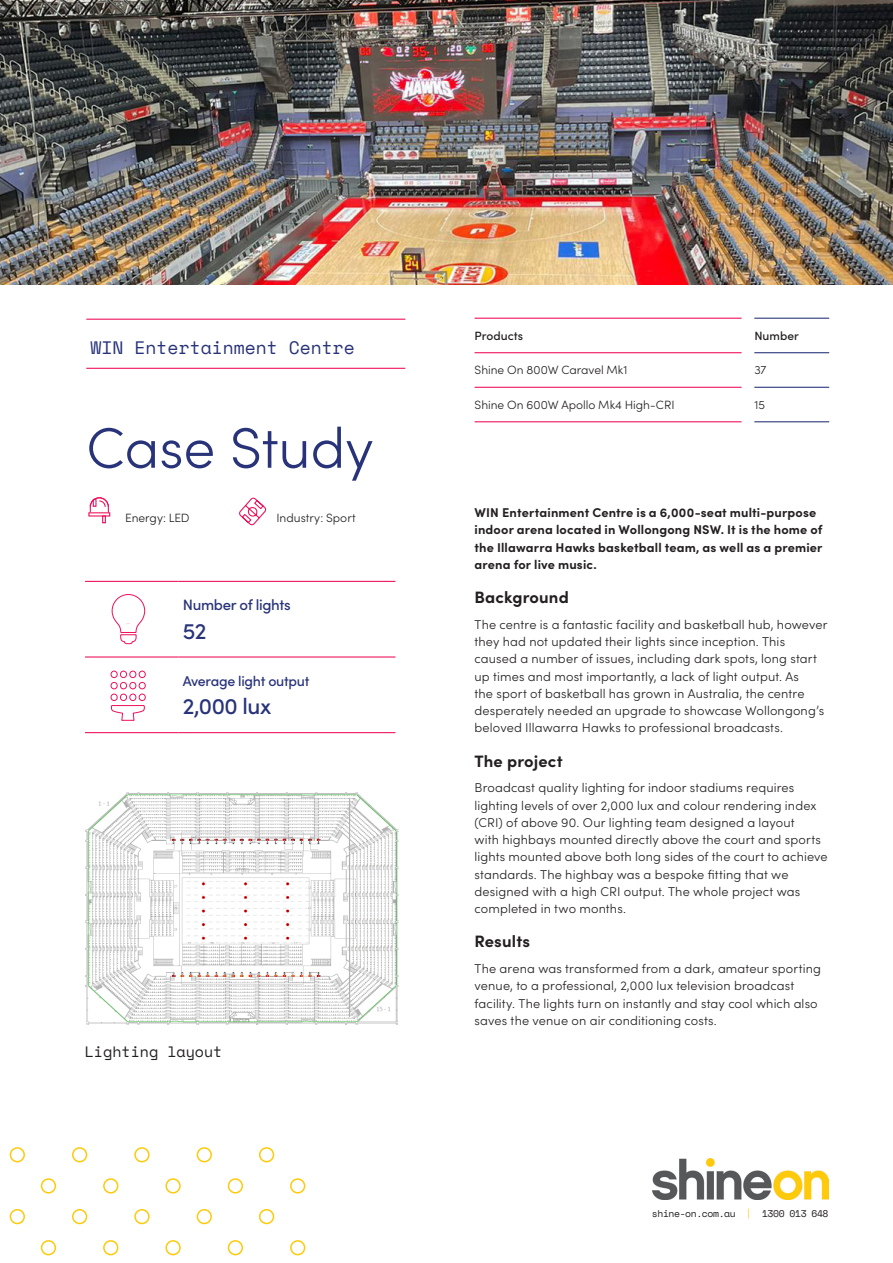
<style>
.page{position:relative;width:893px;height:1263px;background:#fff}
.page>*{position:absolute;margin:0;border:0;box-sizing:border-box;transform-origin:0 0}
.Main_Heading{font:300 57px "Sofia Pro";letter-spacing:-.005em;color:#283379}
.t1{font:500 22.5px "Sofia Pro";letter-spacing:-.02em;color:#283379}
.Anecdotes{font:18px "Space Mono";color:#283379}
.Subheading_2{font:700 16.5px "Sofia Pro";letter-spacing:.01em;color:#231f20}
.t2{font:500 15px "Sofia Pro";letter-spacing:-.02em;color:#283379}
.t3{font:15px "Space Mono";color:#231f20}
.t4{font:500 14.1px "Sofia Pro";letter-spacing:-.02em;color:#283379}
.Body{font:300 12.75px/17.2px "Sofia Pro";letter-spacing:.01em;color:#231f20}
.Subheading_2-2{font:700 12.75px/17.2px "Sofia Pro";letter-spacing:.01em;color:#231f20}
.Body-2{font:300 12px "Sofia Pro";color:#231f20}
.Body-3{font:500 12px "Sofia Pro";color:#231f20}
.Table_copy_2{font:500 12px "Sofia Pro";color:#231f20}
.Master_Page_Items{font:9.75px "Space Mono";letter-spacing:-.04em;color:#231f20}
.s1{color:#feca0a}
</style>
<div class="page">
<img style="left:0;top:0;width:893px;height:285px">
<hr style="left:86px;top:319px;width:319px;height:1px;background:#ee1059">
<hr style="left:86px;top:368px;width:319px;height:1px;background:#ee1059">
<div style="left:290px;top:1178px;width:15px;height:15px;border:2px solid #feca0a;border-radius:50%"></div>
<div style="left:290px;top:1240px;width:15px;height:15px;border:2px solid #feca0a;border-radius:50%"></div>
<div style="left:259px;top:1147px;width:15px;height:15px;border:2px solid #feca0a;border-radius:50%"></div>
<div style="left:259px;top:1209px;width:15px;height:15px;border:2px solid #feca0a;border-radius:50%"></div>
<div style="left:228px;top:1178px;width:15px;height:15px;border:2px solid #feca0a;border-radius:50%"></div>
<div style="left:228px;top:1240px;width:15px;height:15px;border:2px solid #feca0a;border-radius:50%"></div>
<div style="left:197px;top:1147px;width:15px;height:15px;border:2px solid #feca0a;border-radius:50%"></div>
<div style="left:197px;top:1209px;width:15px;height:15px;border:2px solid #feca0a;border-radius:50%"></div>
<div style="left:165px;top:1178px;width:16px;height:15px;border:2px solid #feca0a;border-radius:50%"></div>
<div style="left:165px;top:1240px;width:16px;height:15px;border:2px solid #feca0a;border-radius:50%"></div>
<div style="left:134px;top:1147px;width:16px;height:15px;border:2px solid #feca0a;border-radius:50%"></div>
<div style="left:134px;top:1209px;width:16px;height:15px;border:2px solid #feca0a;border-radius:50%"></div>
<div style="left:103px;top:1178px;width:15px;height:15px;border:2px solid #feca0a;border-radius:50%"></div>
<div style="left:103px;top:1240px;width:15px;height:15px;border:2px solid #feca0a;border-radius:50%"></div>
<div style="left:72px;top:1147px;width:15px;height:15px;border:2px solid #feca0a;border-radius:50%"></div>
<div style="left:72px;top:1209px;width:15px;height:15px;border:2px solid #feca0a;border-radius:50%"></div>
<div style="left:41px;top:1178px;width:15px;height:15px;border:2px solid #feca0a;border-radius:50%"></div>
<div style="left:41px;top:1240px;width:15px;height:15px;border:2px solid #feca0a;border-radius:50%"></div>
<div style="left:10px;top:1147px;width:15px;height:15px;border:2px solid #feca0a;border-radius:50%"></div>
<div style="left:10px;top:1209px;width:15px;height:15px;border:2px solid #feca0a;border-radius:50%"></div>
<img style="left:652px;top:1159px;width:176px;height:41px">
<hr style="left:475px;top:318px;width:267px;height:1px;background:#ee1059">
<hr style="left:475px;top:352px;width:267px;height:1px;background:#ee1059">
<hr style="left:475px;top:387px;width:267px;height:1px;background:#ee1059">
<hr style="left:475px;top:421px;width:267px;height:1px;background:#ee1059">
<hr style="left:754px;top:318px;width:75px;height:1px;background:#283379">
<hr style="left:754px;top:352px;width:75px;height:1px;background:#283379">
<hr style="left:754px;top:387px;width:75px;height:1px;background:#283379">
<hr style="left:754px;top:421px;width:75px;height:1px;background:#283379">
<div style="left:88px;top:512px;width:22px;height:4px;border:1px solid #ee1059"></div>
<svg style="left:89px;top:497px;width:20px;height:26px"></svg>
<hr style="left:85px;top:581px;width:94px;height:1px;background:#ee1059">
<hr style="left:179px;top:581px;width:216px;height:1px;background:#ee1059">
<hr style="left:85px;top:656px;width:94px;height:1px;background:#ee1059">
<hr style="left:179px;top:656px;width:216px;height:1px;background:#ee1059">
<hr style="left:85px;top:732px;width:94px;height:1px;background:#ee1059">
<hr style="left:179px;top:732px;width:216px;height:1px;background:#ee1059">
<svg style="left:239px;top:497px;width:28px;height:29px"></svg>
<svg style="left:110px;top:670px;width:36px;height:51px"></svg>
<svg style="left:111px;top:594px;width:35px;height:51px"></svg>
<div style="left:120px;top:602px;width:17px;height:22px;background:#fff"></div>
<img style="left:85px;top:792px;width:314px;height:233px">
<p class="Anecdotes" style="left:91px;top:334px;width:266px">WIN Entertainment Centre</p>
<p class="Main_Heading" style="left:86px;top:406px;width:289px">Case Study</p>
<p class="Body-2" style="left:125px;top:509px;width:66px">Energy: LED</p>
<p class="Body-2" style="left:276px;top:509px;width:81px">Industry: Sport</p>
<p class="t2" style="left:183px;top:594px;width:109px">Number of lights</p>
<p class="t1" style="left:183px;top:614px;width:25px">52</p>
<p class="t4" style="left:183px;top:670px;width:128px">Average light output</p>
<p class="t1" style="left:183px;top:690px;width:90px">2,000 lux</p>
<p class="t3" style="left:85px;top:1040px;width:139px">Lighting layout</p>
<p class="Body-3" style="left:475px;top:327px;width:50px">Products</p>
<p class="Table_copy_2" style="left:754px;top:327px;width:46px">Number</p>
<p class="Body-2" style="left:475px;top:361px;width:154px">Shine On 800W Caravel Mk1</p>
<p class="Body-2" style="left:754px;top:361px;width:13px">37</p>
<p class="Body-2" style="left:475px;top:396px;width:202px">Shine On 600W Apollo Mk4 High-CRI</p>
<p class="Body-2" style="left:754px;top:396px;width:12px">15</p>
<p class="Subheading_2-2" style="left:475px;top:503px;width:349px">WIN Entertainment Centre is a 6,000-seat multi-purpose indoor arena located in Wollongong NSW. It is the home of the Illawarra Hawks basketball team, as well as a premier arena for live music.</p>
<p class="Subheading_2" style="left:475px;top:584px;width:96px">Background</p>
<p class="Body" style="left:475px;top:615px;width:354px">The centre is a fantastic facility and basketball hub, however they had not updated their lights since inception. This caused a number of issues, including dark spots, long start up times and most importantly, a lack of light output. As<br>the sport of basketball has grown in Australia, the centre desperately needed an upgrade to showcase Wollongong’s beloved Illawarra Hawks to professional broadcasts.</p>
<p class="Subheading_2" style="left:475px;top:748px;width:90px">The project</p>
<p class="Body" style="left:475px;top:778px;width:355px">Broadcast quality lighting for indoor stadiums requires lighting levels of over 2,000 lux and colour rendering index (CRI) of above 90. Our lighting team designed a layout<br>with highbays mounted directly above the court and sports lights mounted above both long sides of the court to achieve standards. The highbay was a bespoke fitting that we designed with a high CRI output. The whole project was completed in two months.</p>
<p class="Subheading_2" style="left:475px;top:929px;width:57px">Results</p>
<p class="Body" style="left:475px;top:959px;width:348px">The arena was transformed from a dark, amateur sporting venue, to a professional, 2,000 lux television broadcast facility. The lights turn on instantly and stay cool which also saves the venue on air conditioning costs.</p>
<p class="Master_Page_Items" style="left:652px;top:1207px;width:178px">shine-on.com.au <span class="s1">|</span> 1300 013 648</p>
</div>
